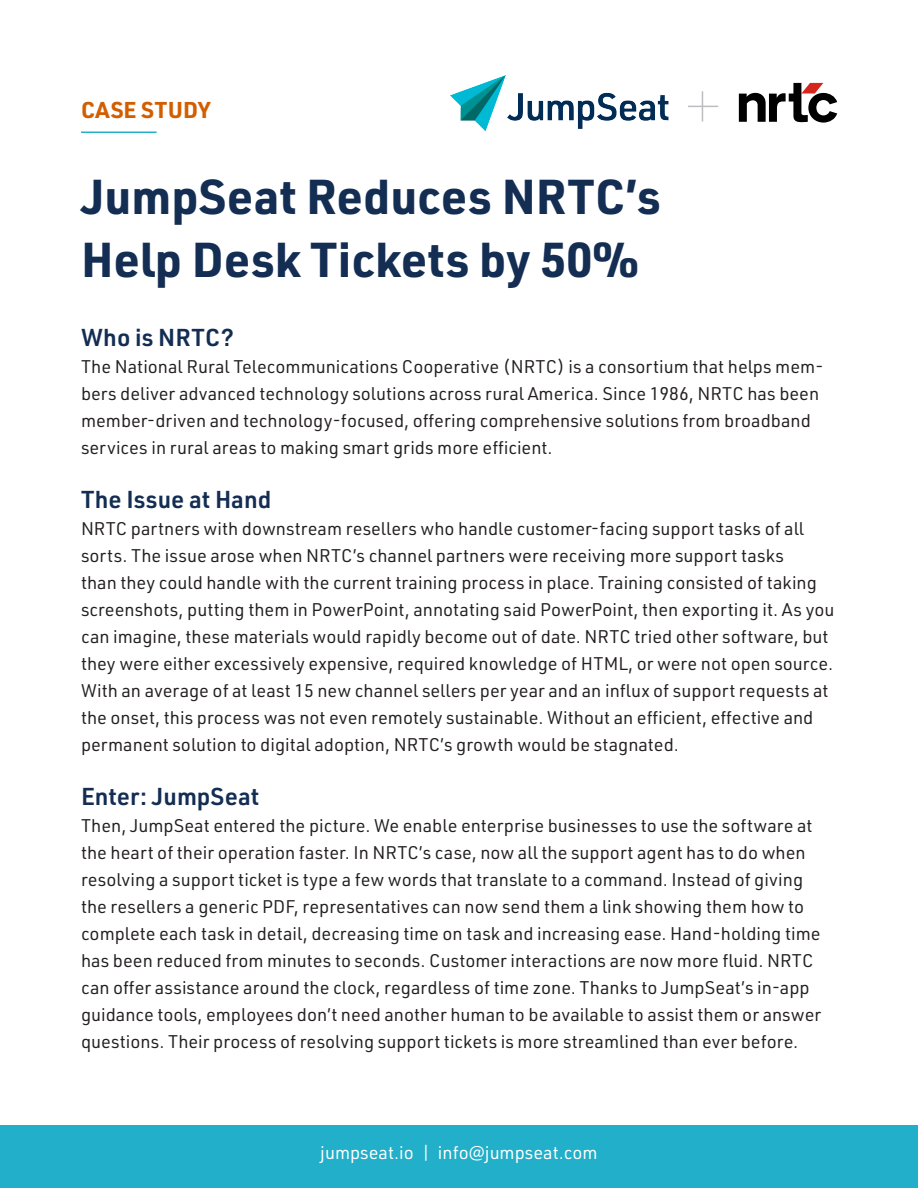
<style>
.page{position:relative;width:918px;height:1188px;background:#fff}
.page>*{position:absolute;margin:0;border:0;box-sizing:border-box;transform-origin:0 0}
.t1{font:700 48px/63px "URWDIN";color:#132d53}
.t2{font:600 24px "URWDIN";color:#132d53}
.t3{font:700 22.5px "URWDIN";letter-spacing:.02em;color:#d35e00}
.t4{font:18px/27px "URWDIN";color:#231f20}
.t5{font:18px "URWDIN";color:#fff}
</style>
<div class="page">
<div style="left:0;top:1125px;width:918px;height:63px;background:#22afc9"></div>
<hr style="left:81px;top:132px;width:76px;height:1px;background:#22afc9">
<img style="left:450px;top:75px;width:218px;height:57px">
<svg style="left:739px;top:83px;width:98px;height:40px"></svg>
<hr style="left:702px;top:91px;width:1px;height:30px;background:#bcbdc0">
<hr style="left:688px;top:106px;width:30px;height:1px;background:#bcbdc0">
<p class="t3" style="left:81px;top:94px;width:131px">CASE STUDY</p>
<p class="t1" style="left:81px;top:163px;width:581px">JumpSeat Reduces NRTC’s<br>Help Desk Tickets by 50%</p>
<p class="t2" style="left:81px;top:321px;width:155px">Who is NRTC?</p>
<p class="t4" style="left:81px;top:353px;width:744px">The National Rural Telecommunications Cooperative (NRTC) is a consortium that helps mem&shy;bers deliver advanced technology solutions across rural America. Since 1986, NRTC has been member-driven and technology-focused, offering comprehensive solutions from broadband services in rural areas to making smart grids more efficient.</p>
<p class="t2" style="left:81px;top:483px;width:192px">The Issue at Hand</p>
<p class="t4" style="left:81px;top:515px;width:755px">NRTC partners with downstream resellers who handle customer-facing support tasks of all sorts. The issue arose when NRTC’s channel partners were receiving more support tasks<br>than they could handle with the current training process in place. Training consisted of taking screenshots, putting them in PowerPoint, annotating said PowerPoint, then exporting it. As you can imagine, these materials would rapidly become out of date. NRTC tried other software, but they were either excessively expensive, required knowledge of HTML, or were not open source.<br>With an average of at least 15 new channel sellers per year and an influx of support requests at the onset, this process was not even remotely sustainable. Without an efficient, effective and permanent solution to digital adoption, NRTC’s growth would be stagnated.</p>
<p class="t2" style="left:81px;top:780px;width:180px">Enter: JumpSeat</p>
<p class="t4" style="left:81px;top:812px;width:742px">Then, JumpSeat entered the picture. We enable enterprise businesses to use the software at the heart of their operation faster. In NRTC’s case, now all the support agent has to do when resolving a support ticket is type a few words that translate to a command. Instead of giving the resellers a generic PDF, representatives can now send them a link showing them how to complete each task in detail, decreasing time on task and increasing ease. Hand-holding time has been reduced from minutes to seconds. Customer interactions are now more fluid. NRTC can offer assistance around the clock, regardless of time zone. Thanks to JumpSeat’s in-app guidance tools, employees don’t need another human to be available to assist them or answer questions. Their process of resolving support tickets is more streamlined than ever before.</p>
<p class="t5" style="left:320px;top:1141px;width:279px">jumpseat.io | info@jumpseat.com</p>
</div>
